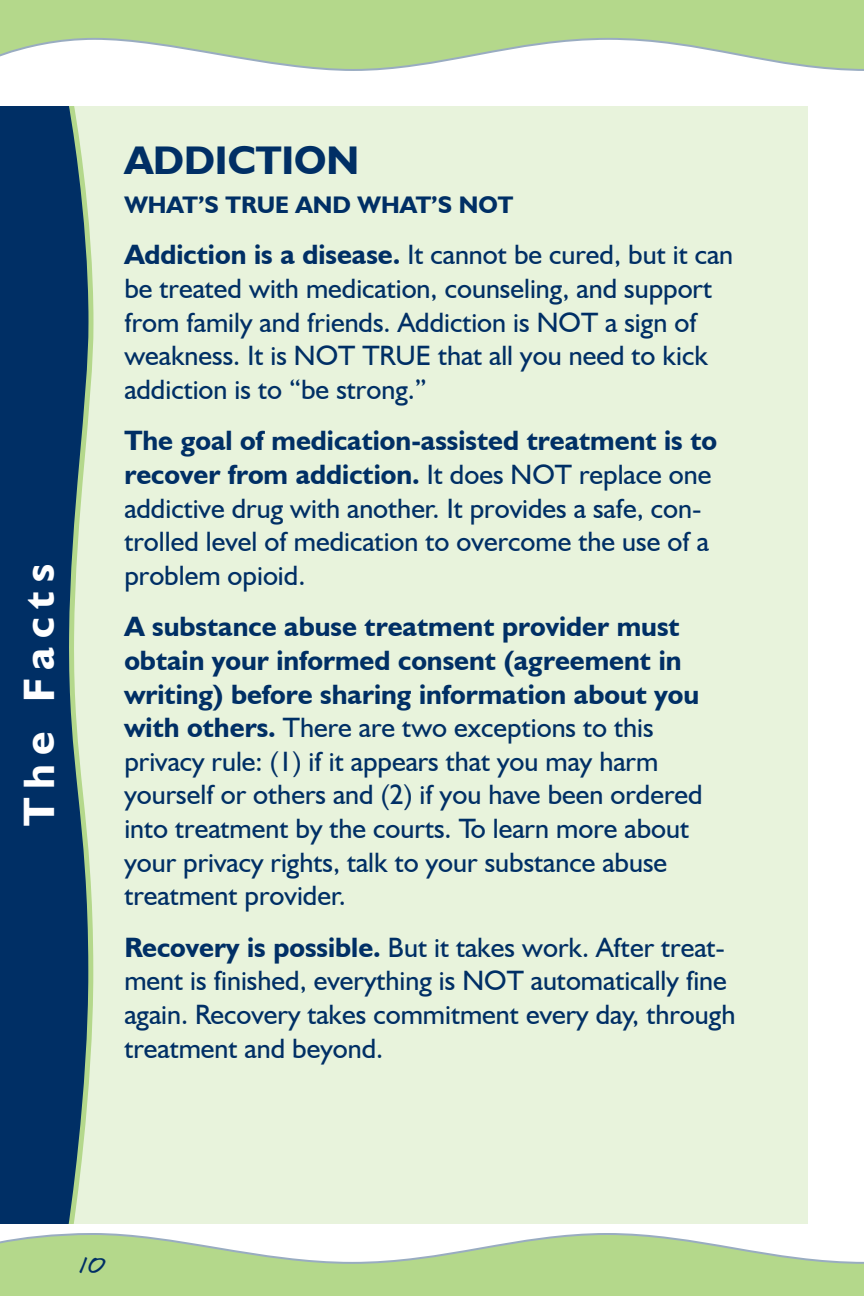
<style>
.page{position:relative;width:864px;height:1296px;background:#fff}
.page>*{position:absolute;margin:0;border:0;box-sizing:border-box;transform-origin:0 0}
.t1{font:700 44px "Humanist 521 BT";letter-spacing:.2em;color:#fff}
.box_title-blue{font:700 40px "Humanist 521 BT";color:#002f65}
.text{font:28px/33.6px "Humanist 521 BT";color:#002f65}
.box_title-blue-2{font:700 24px "Humanist 521 BT";color:#002f65}
.t2{font:20px "Annifont";color:#002f65}
.s1{font-weight:700}
</style>
<div class="page">
<svg style="left:0;top:0;width:864px;height:71px"></svg>
<svg style="left:0;top:1233px;width:864px;height:63px"></svg>
<div style="left:44px;top:106px;width:764px;height:1118px;background:#e8f3dc"></div>
<svg style="left:89px;top:226px;width:4px;height:853px"></svg>
<svg style="left:0;top:106px;width:89px;height:1118px;background:#15426d"></svg>
<h1 class="t1" style="left:12px;top:826px;width:264px;rotate:-90deg">The Facts</h1>
<p class="box_title-blue" style="left:124px;top:136px;width:237px">ADDICTION</p>
<p class="box_title-blue-2" style="left:124px;top:190px;width:390px">WHAT’S TRUE AND WHAT’S NOT</p>
<p class="text" style="left:124px;top:237px;width:610px"><span class="s1">Addiction is a disease.</span> It cannot be cured, but it can be treated with medication, counseling, and support from family and friends. Addiction is NOT a sign of weakness. It is NOT TRUE that all you need to kick addiction is to “be strong.”</p>
<p class="text" style="left:124px;top:424px;width:594px"><span class="s1">The goal of medication-assisted treatment is to recover from addiction.</span> It does NOT replace one addictive drug with another. It provides a safe, con&shy;trolled level of medication to overcome the use of a problem opioid.</p>
<p class="text" style="left:124px;top:610px;width:580px"><span class="s1">A substance abuse treatment provider must obtain your informed consent (agreement in writing) before sharing information about you with others.</span> There are two exceptions to this privacy rule: (1) if it appears that you may harm yourself or others and (2) if you have been ordered into treatment by the courts. To learn more about your privacy rights, talk to your substance abuse treatment provider.</p>
<p class="text" style="left:124px;top:930px;width:613px"><span class="s1">Recovery is possible.</span> But it takes work. After treat&shy;ment is finished, everything is NOT automatically fine again. Recovery takes commitment every day, through treatment and beyond.</p>
<p class="t2" style="left:74px;top:1249px;width:33px">10</p>
</div>
